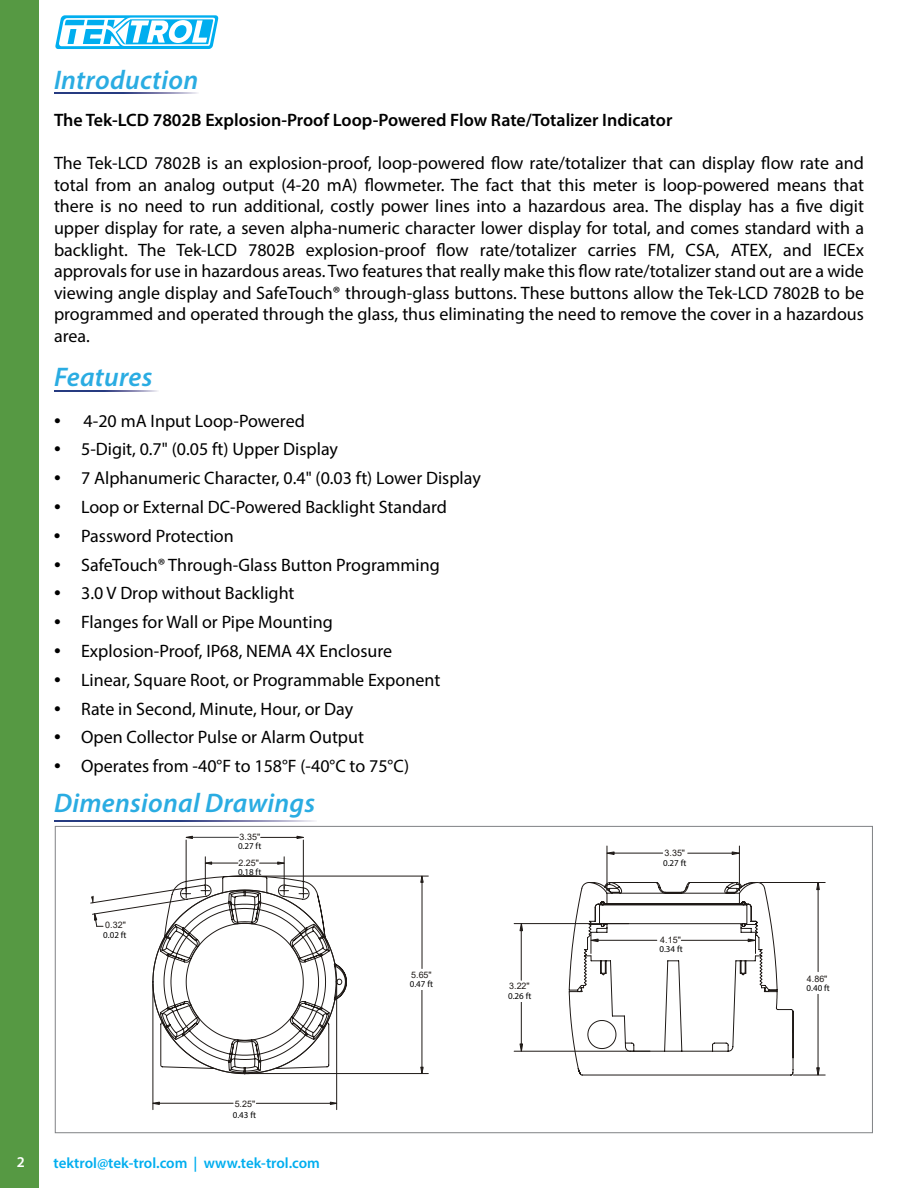
<style>
.page{position:relative;width:918px;height:1188px;background:#fff}
.page>*{position:absolute;margin:0;border:0;box-sizing:border-box;transform-origin:0 0}
.t1{font:italic 600 27px "Myriad Pro";letter-spacing:.01em;color:#2aace2}
.t2{font:18px/21.6px "Myriad Pro";color:#000;text-align:justify}
.t3{font:600 18px "Myriad Pro";color:#000}
.t4{font:600 15px "Myriad Pro";color:#00aeef}
.t5{font:600 15px "Myriad Pro";color:#fff}
.t6{font:9px "Myriad Pro";letter-spacing:.005em;color:#000}
.t7{font:8.85px "Arial";color:#1f1a17}
.s1{font-size:24px}
</style>
<div class="page">
<svg style="left:55px;top:15px;width:163px;height:34px"></svg>
<div style="left:0;top:0;width:38px;height:1188px;background:#569943"></div>
<svg style="left:54px;top:93px;width:144px;height:1px"></svg>
<svg style="left:54px;top:390px;width:104px;height:1px"></svg>
<svg style="left:54px;top:820px;width:261px;height:1px"></svg>
<svg style="left:569px;top:846px;width:224px;height:229px"></svg>
<hr style="left:514px;top:923px;width:115px;height:1px;background:#1f1a17">
<hr style="left:514px;top:1051px;width:136px;height:1px;background:#1f1a17">
<svg style="left:520px;top:923px;width:3px;height:129px"></svg>
<hr style="left:760px;top:882px;width:65px;height:1px;background:#1f1a17">
<hr style="left:793px;top:1075px;width:32px;height:1px;background:#1f1a17">
<svg style="left:816px;top:883px;width:4px;height:192px"></svg>
<svg style="left:176px;top:840px;width:171px;height:159px"></svg>
<svg style="left:186px;top:836px;width:118px;height:3px"></svg>
<hr style="left:205px;top:857px;width:1px;height:32px;background:#1f1a17">
<hr style="left:284px;top:857px;width:1px;height:32px;background:#1f1a17">
<svg style="left:205px;top:862px;width:80px;height:3px"></svg>
<hr style="left:247px;top:876px;width:181px;height:1px;background:#1f1a17">
<hr style="left:247px;top:1073px;width:181px;height:1px;background:#1f1a17">
<svg style="left:420px;top:876px;width:4px;height:198px"></svg>
<hr style="left:336px;top:984px;width:1px;height:126px;background:#1f1a17">
<hr style="left:153px;top:984px;width:1px;height:126px;background:#1f1a17">
<svg style="left:152px;top:1102px;width:185px;height:3px"></svg>
<svg style="left:90px;top:886px;width:248px;height:188px"></svg>
<div style="left:188px;top:843px;width:52px;height:6px;background:#fff"></div>
<hr style="left:192px;top:837px;width:47px;height:1px;background:#373637">
<div style="left:419px;top:980px;width:6px;height:10px;background:#fff"></div>
<div style="left:518px;top:992px;width:6px;height:9px;background:#fff"></div>
<div style="left:816px;top:984px;width:6px;height:9px;background:#fff"></div>
<h1 class="t1" style="left:54px;top:62px;width:146px">Introduction</h1>
<p class="t3" style="left:54px;top:109px;width:620px">The Tek-LCD 7802B Explosion-Proof Loop-Powered Flow Rate/Totalizer Indicator</p>
<p class="t2" style="left:54px;top:152px;width:812px">The Tek-LCD 7802B is an explosion-proof, loop-powered flow rate/totalizer that can display flow rate and total from an analog output (4-20 mA) flowmeter. The fact that this meter is loop-powered means that there is no need to run additional, costly power lines into a hazardous area. The display has a five digit upper display for rate, a seven alpha-numeric character lower display for total, and comes standard with a backlight. The Tek-LCD 7802B explosion-proof flow rate/totalizer carries FM, CSA, ATEX, and IECEx approvals for use in hazardous areas. Two features that really make this flow rate/totalizer stand out are a wide viewing angle display and SafeTouch® through-glass buttons. These buttons allow the Tek-LCD 7802B to be programmed and operated through the glass, thus eliminating the need to remove the cover in a hazardous area.</p>
<h1 class="t1" style="left:54px;top:359px;width:100px">Features</h1>
<p class="t2" style="left:54px;top:410px;width:252px"><span class="s1">•</span> 4-20 mA Input Loop-Powered</p>
<p class="t2" style="left:54px;top:438px;width:286px"><span class="s1">•</span> 5-Digit, 0.7" (0.05 ft) Upper Display</p>
<p class="t2" style="left:54px;top:467px;width:428px"><span class="s1">•</span> 7 Alphanumeric Character, 0.4" (0.03 ft) Lower Display</p>
<p class="t2" style="left:54px;top:496px;width:394px"><span class="s1">•</span> Loop or External DC-Powered Backlight Standard</p>
<p class="t2" style="left:54px;top:525px;width:181px"><span class="s1">•</span> Password Protection</p>
<p class="t2" style="left:54px;top:554px;width:387px"><span class="s1">•</span> SafeTouch® Through-Glass Button Programming</p>
<p class="t2" style="left:54px;top:582px;width:242px"><span class="s1">•</span> 3.0 V Drop without Backlight</p>
<p class="t2" style="left:54px;top:611px;width:280px"><span class="s1">•</span> Flanges for Wall or Pipe Mounting</p>
<p class="t2" style="left:54px;top:640px;width:340px"><span class="s1">•</span> Explosion-Proof, IP68, NEMA 4X Enclosure</p>
<p class="t2" style="left:54px;top:669px;width:388px"><span class="s1">•</span> Linear, Square Root, or Programmable Exponent</p>
<p class="t2" style="left:54px;top:698px;width:301px"><span class="s1">•</span> Rate in Second, Minute, Hour, or Day</p>
<p class="t2" style="left:54px;top:726px;width:312px"><span class="s1">•</span> Open Collector Pulse or Alarm Output</p>
<p class="t2" style="left:54px;top:755px;width:357px"><span class="s1">•</span> Operates from -40°F to 158°F (-40°C to 75°C)</p>
<h1 class="t1" style="left:54px;top:785px;width:263px">Dimensional Drawings</h1>
<p class="t7" style="left:105px;top:919px;width:22px">0.32"</p>
<p class="t6" style="left:103px;top:929px;width:25px">0.02 ft</p>
<p class="t7" style="left:240px;top:831px;width:22px">3.35"</p>
<p class="t7" style="left:239px;top:857px;width:22px">2.25"</p>
<p class="t6" style="left:238px;top:840px;width:25px">0.27 ft</p>
<p class="t6" style="left:238px;top:866px;width:25px">0.18 ft</p>
<p class="t7" style="left:411px;top:969px;width:22px">5.65"</p>
<p class="t6" style="left:410px;top:979px;width:25px">0.47 ft</p>
<p class="t7" style="left:509px;top:980px;width:22px">3.22"</p>
<p class="t6" style="left:508px;top:991px;width:25px">0.26 ft</p>
<p class="t7" style="left:665px;top:847px;width:22px">3.35"</p>
<p class="t6" style="left:663px;top:857px;width:25px">0.27 ft</p>
<p class="t7" style="left:660px;top:934px;width:22px">4.15"</p>
<p class="t6" style="left:659px;top:943px;width:25px">0.34 ft</p>
<p class="t7" style="left:807px;top:973px;width:22px">4.86"</p>
<p class="t6" style="left:807px;top:983px;width:25px">0.40 ft</p>
<p class="t5" style="left:17px;top:1153px;width:10px">2</p>
<p class="t7" style="left:235px;top:1098px;width:22px">5.25"</p>
<p class="t6" style="left:233px;top:1109px;width:25px">0.43 ft</p>
<p class="t4" style="left:54px;top:1154px;width:268px">tektrol@tek-trol.com | www.tek-trol.com</p>
</div>
